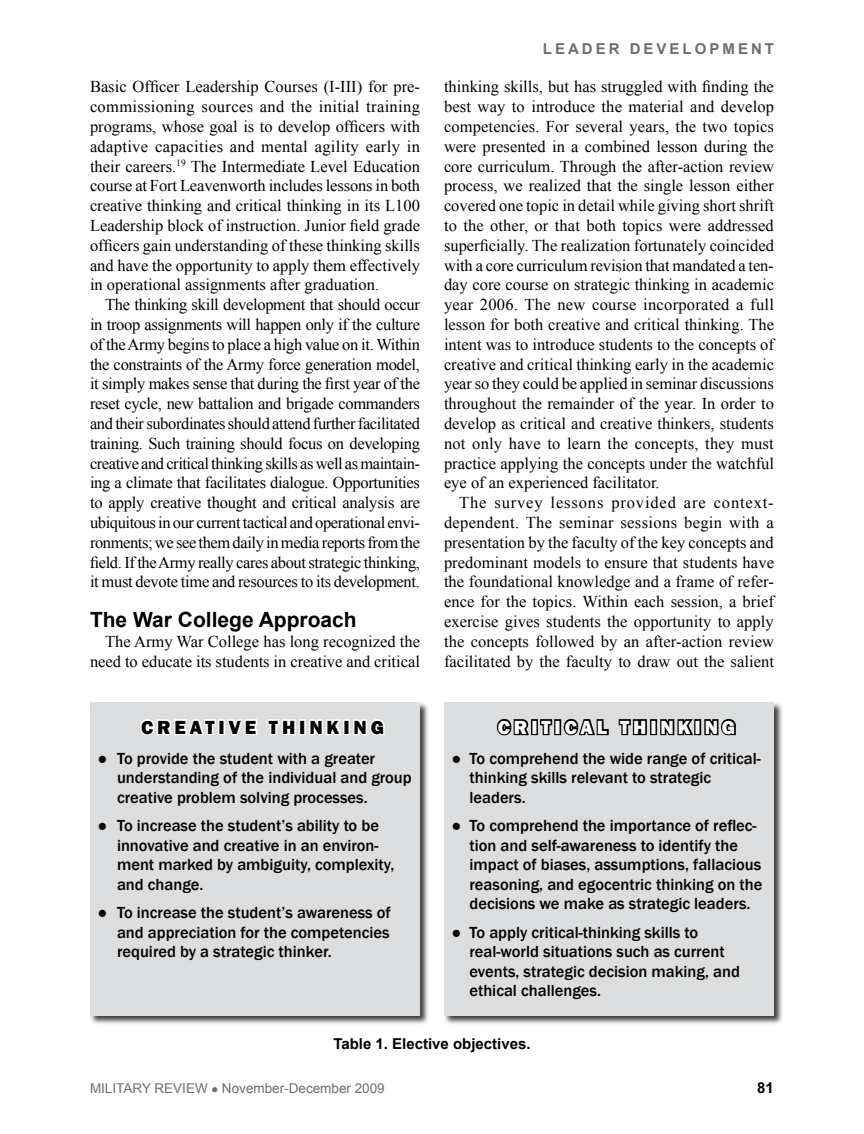
<style>
.page{position:relative;width:864px;height:1134px;background:#fff}
.page>*{position:absolute;margin:0;border:0;box-sizing:border-box;transform-origin:0 0}
.subhead{font:700 21px "Arial";color:#000}
.fob{font:800 19.5px "Franklin Gothic";letter-spacing:.2em;color:#000}
.fob-2{font:800 19.5px "Franklin Gothic";letter-spacing:.2em;color:#fff}
.fob-3{font:16.5px/19.8px "Times New Roman";color:#000;text-align:justify}
.fob_Bullet{font:500 16.5px/19.5px "Franklin Gothic";color:#000}
.fig_line{font:700 15px "Arial";color:#000}
.t1{font:700 15px "Arial";letter-spacing:.2em;color:#6d6e71}
.t2{font:13.5px "Arial";color:#6d6e71}
.s1{font-family:"Times New Roman";font-weight:400}
</style>
<div class="page">
<div style="left:89px;top:701px;width:340px;height:324px;background:#000;opacity:.75"></div>
<div style="left:90px;top:702px;width:330px;height:313px;background:#dcddde"></div>
<svg style="left:140px;top:719px;width:76px;height:17px"></svg>
<div style="left:218px;top:719px;width:7px;height:16px;border:3px solid #fff"></div>
<svg style="left:227px;top:719px;width:31px;height:16px"></svg>
<svg style="left:266px;top:701px;width:121px;height:35px"></svg>
<div style="left:443px;top:701px;width:340px;height:324px;background:#000;opacity:.75"></div>
<div style="left:444px;top:702px;width:330px;height:313px;background:#dcddde"></div>
<svg style="left:496px;top:719px;width:33px;height:17px"></svg>
<div style="left:531px;top:719px;width:7px;height:16px;border:3px solid #000"></div>
<svg style="left:540px;top:719px;width:13px;height:17px"></svg>
<div style="left:554px;top:719px;width:7px;height:16px;border:3px solid #000"></div>
<svg style="left:563px;top:719px;width:46px;height:17px"></svg>
<svg style="left:617px;top:701px;width:121px;height:35px"></svg>
<p class="fob-3" style="left:90px;top:77px;width:332px">Basic Officer Leadership Courses (I-III) for pre&shy;commissioning sources and the initial training programs, whose goal is to develop officers with adaptive capacities and mental agility early in their careers.<sup>19</sup> The Intermediate Level Education course at Fort Leavenworth includes lessons in both creative thinking and critical thinking in its L100<br>Leadership block of instruction. Junior field grade officers gain understanding of these thinking skills and have the opportunity to apply them effectively in operational assignments after graduation.</p>
<p class="fob-3" style="left:90px;top:295px;width:332px;text-indent:15px">The thinking skill development that should occur in troop assignments will happen only if the culture of the Army begins to place a high value on it. Within the constraints of the Army force generation model, it simply makes sense that during the first year of the reset cycle, new battalion and brigade commanders and their subordinates should attend further facilitated training. Such training should focus on developing creative and critical thinking skills as well as maintain&shy;ing a climate that facilitates dialogue. Opportunities to apply creative thought and critical analysis are ubiquitous in our current tactical and operational envi&shy;ronments; we see them daily in media reports from the field. If the Army really cares about strategic thinking, it must devote time and resources to its development.</p>
<p class="subhead" style="left:90px;top:606px;width:268px">The War College Approach</p>
<p class="fob-3" style="left:90px;top:631px;width:332px;text-align:right">The Army War College has long recognized the need to educate its students in creative and critical</p>
<p class="fob" style="left:141px;top:714px;width:245px">CREATIVE THINKING</p>
<p class="fob_Bullet" style="left:117px;top:749px;width:296px;text-indent:-20px"><span class="s1">●</span> To provide the student with a greater understanding of the individual and group creative problem solving processes.</p>
<p class="fob_Bullet" style="left:117px;top:816px;width:279px;text-indent:-20px"><span class="s1">●</span> To increase the student’s ability to be innovative and creative in an environ&shy;ment marked by ambiguity, complexity, and change.</p>
<p class="fob_Bullet" style="left:117px;top:903px;width:275px;text-align:justify;text-indent:-20px"><span class="s1">●</span> To increase the student’s awareness of and appreciation for the competencies required by a strategic thinker.</p>
<p class="t1" style="left:543px;top:39px;width:233px">LEADER DEVELOPMENT</p>
<p class="fob-3" style="left:444px;top:77px;width:332px">thinking skills, but has struggled with finding the best way to introduce the material and develop competencies. For several years, the two topics were presented in a combined lesson during the core curriculum. Through the after-action review process, we realized that the single lesson either covered one topic in detail while giving short shrift to the other, or that both topics were addressed superficially. The realization fortunately coincided with a core curriculum revision that mandated a ten&shy;day core course on strategic thinking in academic year 2006. The new course incorporated a full lesson for both creative and critical thinking. The intent was to introduce students to the concepts of creative and critical thinking early in the academic year so they could be applied in seminar discussions throughout the remainder of the year. In order to develop as critical and creative thinkers, students not only have to learn the concepts, they must practice applying the concepts under the watchful eye of an experienced facilitator.</p>
<p class="fob-3" style="left:444px;top:493px;width:332px;text-indent:15px">The survey lessons provided are context&shy;dependent. The seminar sessions begin with a presentation by the faculty of the key concepts and predominant models to ensure that students have the foundational knowledge and a frame of refer&shy;ence for the topics. Within each session, a brief exercise gives students the opportunity to apply the concepts followed by an after-action review facilitated by the faculty to draw out the salient</p>
<p class="fob-2" style="left:498px;top:714px;width:239px">CRITICAL THINKING</p>
<p class="fob_Bullet" style="left:470px;top:749px;width:293px;text-indent:-18px"><span class="s1">●</span> To comprehend the wide range of critical&shy;thinking skills relevant to strategic leaders.</p>
<p class="fob_Bullet" style="left:470px;top:816px;width:294px;text-indent:-18px"><span class="s1">●</span> To comprehend the importance of reflec&shy;tion and self-awareness to identify the impact of biases, assumptions, fallacious reasoning, and egocentric thinking on the decisions we make as strategic leaders.</p>
<p class="fob_Bullet" style="left:470px;top:923px;width:272px;text-indent:-18px"><span class="s1">●</span> To apply critical-thinking skills to real-world situations such as current events, strategic decision making, and ethical challenges.</p>
<p class="fig_line" style="left:333px;top:1033px;width:199px">Table 1. Elective objectives.</p>
<p class="t2" style="left:90px;top:1080px;width:296px">MILITARY REVIEW ● November-December 2009</p>
<p class="fig_line" style="left:757px;top:1078px;width:18px">81</p>
</div>
